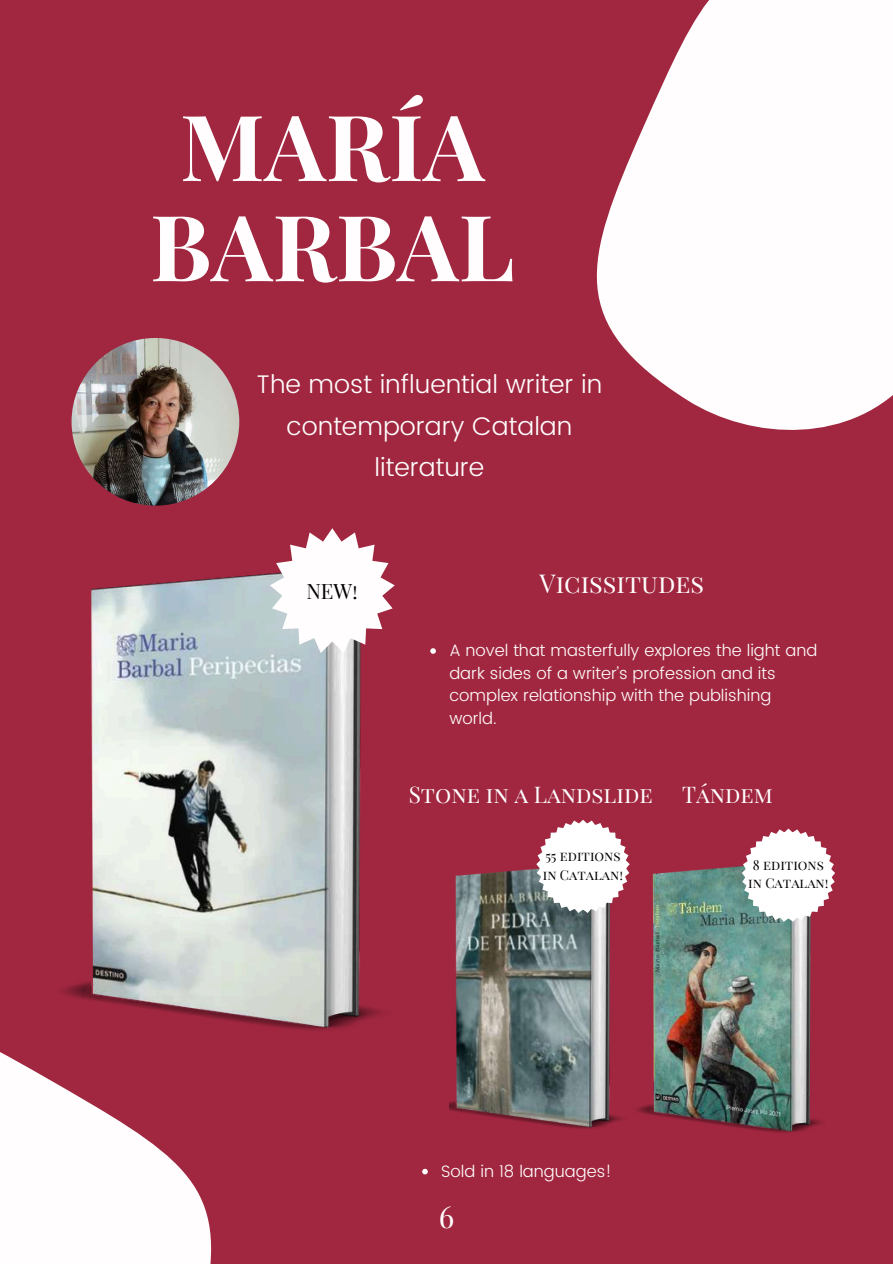
<style>
.page{position:relative;width:893px;height:1264px;background:#fff}
.page>*{position:absolute;margin:0;border:0;box-sizing:border-box;transform-origin:0 0}
.t1{font:700 91.5px/100.2px "Playfair Display SC";color:#fffdfd;text-align:center}
.t2{font:30px "Playfair Display SC";color:#fffdfd}
.t3{font:300 25.5px/41.7px "Poppins";color:#fffdfd;text-align:center}
.t4{font:25.5px "Playfair Display SC";color:#fff}
.t5{font:22.5px "Playfair Display SC";color:#fff}
.t6{font:20.7px "Playfair Display SC";color:#000}
.t7{font:300 16.5px/22.5px "Poppins";color:#fffdfd}
.t8{font:13.35px/18.6px "Playfair Display SC";color:#000;text-align:center}
</style>
<div class="page">
<div style="left:0;top:0;width:892px;height:1263px;background:#a12740"></div>
<svg style="left:0;top:1052px;width:212px;height:211px;fill:#fffdfd"></svg>
<svg style="left:596px;top:0;width:296px;height:430px;fill:#fffdfd"></svg>
<img style="left:72px;top:338px;width:167px;height:167px;border-radius:50%">
<img style="left:640px;top:866px;width:183px;height:267px">
<svg style="left:741px;top:828px;width:94px;height:93px"></svg>
<img style="left:450px;top:863px;width:190px;height:266px">
<svg style="left:536px;top:820px;width:93px;height:93px"></svg>
<img style="left:46px;top:573px;width:349px;height:481px">
<svg style="left:270px;top:528px;width:124px;height:125px"></svg>
<svg style="left:422px;top:1168px;width:6px;height:6px"></svg>
<svg style="left:430px;top:648px;width:6px;height:6px"></svg>
<h1 class="t1" style="left:150px;top:93px;width:366px">MARÍA<br>BARBAL</h1>
<h3 class="t3" style="left:256px;top:363px;width:347px">The most influential writer in contemporary Catalan literature</h3>
<p class="t6" style="left:306px;top:576px;width:53px">NEW!</p>
<h3 class="t4" style="left:539px;top:566px;width:166px">Vicissitudes</h3>
<p class="t7" style="left:449px;top:639px;width:369px">A novel that masterfully explores the light and dark sides of a writer’s profession and its complex relationship with the publishing world.</p>
<h3 class="t5" style="left:409px;top:778px;width:245px">Stone in a Landslide</h3>
<p class="t8" style="left:543px;top:846px;width:82px;text-align:left">55 editions in Catalan!</p>
<h3 class="t5" style="left:682px;top:778px;width:93px">Tándem</h3>
<p class="t8" style="left:748px;top:854px;width:82px">8 editions in Catalan!</p>
<p class="t7" style="left:441px;top:1159px;width:172px">Sold in 18 languages!</p>
<h2 class="t2" style="left:439px;top:1195px;width:17px">6</h2>
</div>
